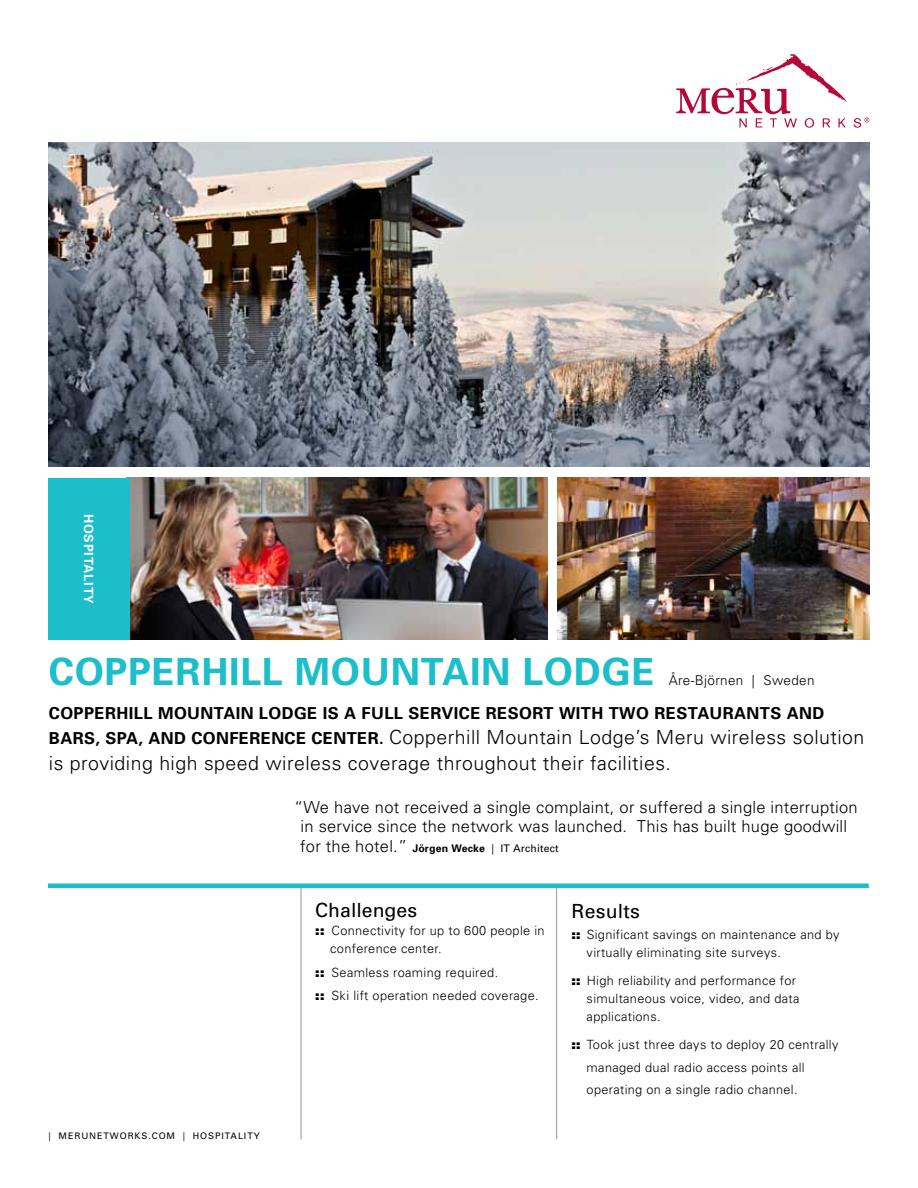
<style>
.page{position:relative;width:918px;height:1188px;background:#fff}
.page>*{position:absolute;margin:0;border:0;box-sizing:border-box;transform-origin:0 0}
.t1{font:700 37.5px "Univers";letter-spacing:.02em;color:#1cbeca}
.t2{font:300 19.5px/25.5px "Univers";letter-spacing:.025em;color:#000}
.t3{font:19.5px "Univers";color:#000}
.t4{font:300 16.5px/19.5px "Univers";letter-spacing:.015em;color:#000}
.t5{font:700 16.5px "Univers";letter-spacing:.025em;color:#000}
.t6{font:300 13.5px "Univers";letter-spacing:.025em;color:#000}
.t7{font:300 12.75px/18px "Univers";letter-spacing:.025em;color:#000}
.t8{font:700 12.75px "Univers";letter-spacing:.06em;color:#fff}
.t9{font:9px "Univers";letter-spacing:.1em;color:#000}
.s1{font-weight:700;font-size:16.5px}
.s2{font-weight:700;font-size:10.5px}
.s3{font-weight:400;font-size:10.5px}
.s4{font-weight:900}
</style>
<div class="page">
<img style="left:49px;top:142px;width:820px;height:324px">
<img style="left:130px;top:478px;width:417px;height:162px">
<img style="left:557px;top:478px;width:312px;height:162px">
<div style="left:49px;top:478px;width:81px;height:162px;background:#1cbeca"></div>
<hr style="left:301px;top:886px;width:1px;height:253px;background:#939598">
<hr style="left:556px;top:885px;width:1px;height:254px;background:#939598">
<hr style="left:48px;top:884px;width:821px;height:4px;background:#1cbeca">
<svg style="left:676px;top:54px;width:171px;height:74px"></svg>
<svg style="left:854px;top:118px;width:15px;height:10px"></svg>
<p class="t8" style="left:96px;top:514px;width:91px;rotate:90deg">HOSPITALITY</p>
<h1 class="t1" style="left:49px;top:649px;width:607px">COPPERHILL MOUNTAIN LODGE</h1>
<p class="t6" style="left:669px;top:672px;width:147px">Åre-Björnen | Sweden</p>
<p class="t5" style="left:49px;top:703px;width:23px">COPPERHILL</p>
<p class="t5" style="left:158px;top:703px;width:29px">MOUNTAIN</p>
<p class="t5" style="left:259px;top:703px;width:23px">LODGE</p>
<p class="t5" style="left:323px;top:703px;width:60px">IS A FULL</p>
<p class="t5" style="left:409px;top:703px;width:55px">SERVICE</p>
<p class="t5" style="left:486px;top:703px;width:46px">RESORT</p>
<p class="t5" style="left:559px;top:703px;width:27px">WITH</p>
<p class="t5" style="left:609px;top:703px;width:92px">TWO RE STAURANT</p>
<p class="t5" style="left:770px;top:703px;width:30px">S AND</p>
<p class="t5" style="left:49px;top:728px;width:113px">BARS, SPA, AND</p>
<p class="t5" style="left:191px;top:728px;width:13px">CON</p>
<p class="t5" style="left:229px;top:728px;width:22px">FERENCE</p>
<p class="t5" style="left:312px;top:728px;width:13px">CENTER</p>
<h2 class="t2" style="left:49px;top:725px;width:817px;text-indent:330px"><span class="s1">.</span> Copperhill Mountain Lodge’s Meru wireless solution is providing high speed wireless coverage throughout their facilities.</h2>
<p class="t4" style="left:300px;top:797px;width:559px;text-indent:-6px">“We have not received a single complaint, or suffered a single interruption in service since the network was launched. This has built huge goodwill for the hotel.” <span class="s2">JÖRGEN WECKE</span> <span class="s3">| IT Architect</span></p>
<p class="t9" style="left:49px;top:1130px;width:213px">| MERUNETWORKS.COM | HOSPITALITY</p>
<h2 class="t3" style="left:315px;top:899px;width:103px">Challenges</h2>
<p class="t7" style="left:330px;top:921px;width:216px;text-indent:-15px"><span class="s4">::</span> Connectivity for up to 600 people in conference center.</p>
<p class="t7" style="left:315px;top:960px;width:225px;line-height:23.7px"><span class="s4">::</span> Seamless roaming required.<br><span class="s4">::</span> Ski lift operation needed coverage.</p>
<h2 class="t3" style="left:572px;top:900px;width:70px">Results</h2>
<p class="t7" style="left:587px;top:925px;width:254px;text-indent:-15px"><span class="s4">::</span> Significant savings on maintenance and by virtually eliminating site surveys.</p>
<p class="t7" style="left:587px;top:972px;width:214px;text-indent:-15px"><span class="s4">::</span> High reliability and performance for simultaneous voice, video, and data applications.</p>
<p class="t7" style="left:587px;top:1034px;width:253px;line-height:22.5px;text-indent:-15px"><span class="s4">::</span> Took just three days to deploy 20 centrally managed dual radio access points all operating on a single radio channel.</p>
</div>
